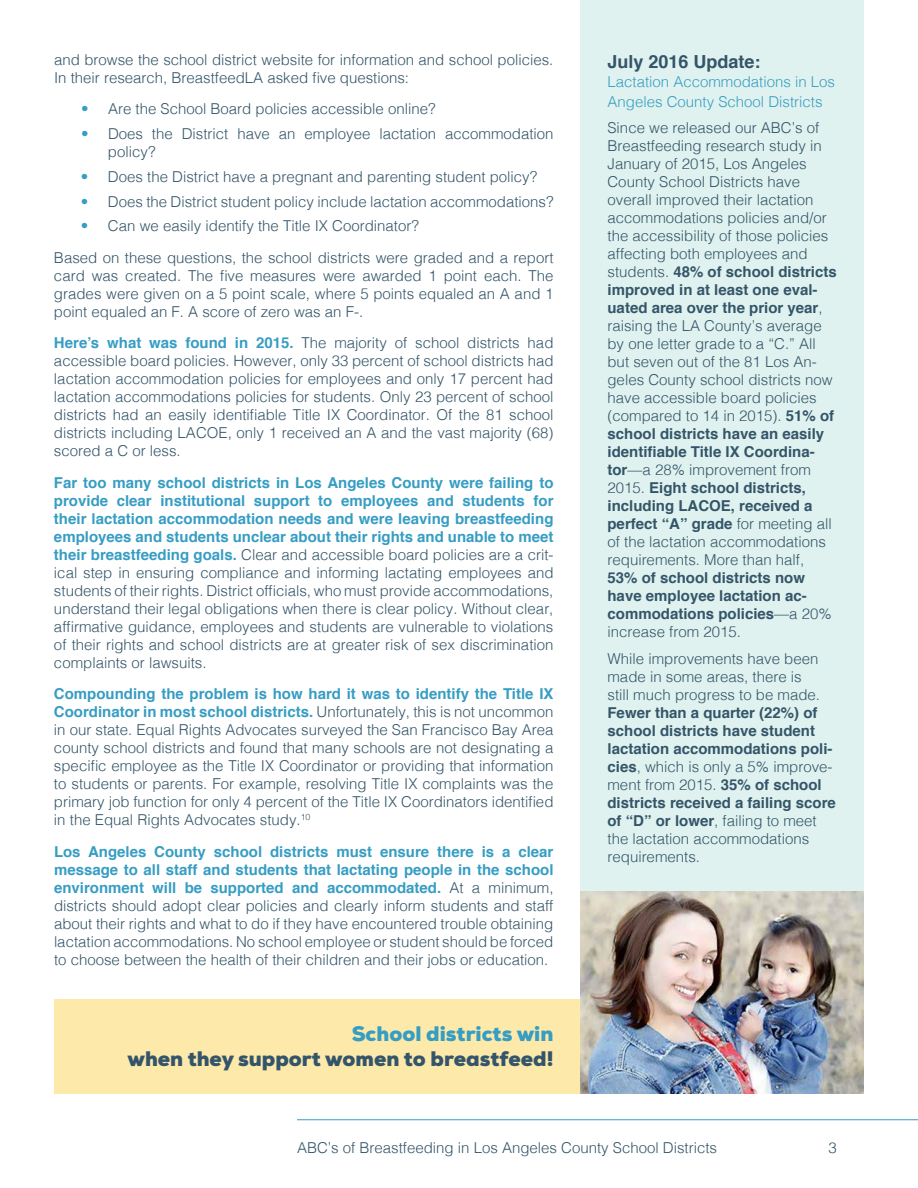
<style>
.page{position:relative;width:918px;height:1188px;background:#fff}
.page>*{position:absolute;margin:0;border:0;box-sizing:border-box;transform-origin:0 0}
.t1{font:900 21px "Nexa";color:#345569}
.t2{font:900 21px "Nexa";color:#369dc3}
.t3{font:700 18px "Helvetica";color:#345569}
.t4{font:300 15px/18px "Helvetica";color:#345569}
.t5{font:700 15px/18px "Helvetica";color:#345569}
.t6{font:300 15px/19.5px "Helvetica";color:#369dc3}
.s1{color:#369dc3}
.s2{font-weight:700;color:#369dc3}
.s3{font-weight:700}
.s4{font-weight:300}
</style>
<div class="page">
<hr style="left:297px;top:1119px;width:621px;height:1px;background:#369dc3">
<div style="left:54px;top:999px;width:526px;height:95px;background:#fde9aa"></div>
<div style="left:580px;top:0;width:284px;height:1026px;background:#e0f2ef"></div>
<img style="left:580px;top:891px;width:284px;height:203px">
<p class="t4" style="left:54px;top:49px;width:501px">and browse the school district website for information and school policies.<br>In their research, BreastfeedLA asked five questions:</p>
<p class="t4" style="left:81px;top:99px;width:356px"><span class="s1">•</span> Are the School Board policies accessible online?</p>
<p class="t4" style="left:108px;top:124px;width:447px;text-indent:-27px"><span class="s1">•</span> Does the District have an employee lactation accommodation policy?</p>
<p class="t4" style="left:81px;top:166px;width:458px"><span class="s1">•</span> Does the District have a pregnant and parenting student policy?</p>
<p class="t4" style="left:81px;top:191px;width:474px"><span class="s1">•</span> Does the District student policy include lactation accommodations?</p>
<p class="t4" style="left:54px;top:209px;width:501px;line-height:31.5px;text-indent:27px"><span class="s1">•</span> Can we easily identify the Title IX Coordinator?<br>Based on these questions, the school districts were graded and a report</p>
<p class="t4" style="left:54px;top:265px;width:501px;text-align:justify">card was created. The five measures were awarded 1 point each. The grades were given on a 5 point scale, where 5 points equaled an A and 1 point equaled an F. A score of zero was an F-.</p>
<p class="t4" style="left:54px;top:333px;width:501px;text-align:justify"><span class="s2">Here’s what was found in 2015.</span> The majority of school districts had accessible board policies. However, only 33 percent of school districts had lactation accommodation policies for employees and only 17 percent had lactation accommodations policies for students. Only 23 percent of school districts had an easily identifiable Title IX Coordinator. Of the 81 school districts including LACOE, only 1 received an A and the vast majority (68) scored a C or less.</p>
<p class="t4" style="left:54px;top:472px;width:501px;text-align:justify"><span class="s2">Far too many school districts in Los Angeles County were failing to provide clear institutional support to employees and students for their lactation accommodation needs and were leaving breastfeeding employees and students unclear about their rights and unable to meet their breastfeeding goals.</span> Clear and accessible board policies are a crit&shy;ical step in ensuring compliance and informing lactating employees and students of their rights. District officials, who must provide accommodations, understand their legal obligations when there is clear policy. Without clear, affirmative guidance, employees and students are vulnerable to violations of their rights and school districts are at greater risk of sex discrimination complaints or lawsuits.</p>
<p class="t4" style="left:54px;top:684px;width:501px;text-align:justify"><span class="s2">Compounding the problem is how hard it was to identify the Title IX Coordinator in most school districts.</span> Unfortunately, this is not uncommon in our state. Equal Rights Advocates surveyed the San Francisco Bay Area county school districts and found that many schools are not designating a specific employee as the Title IX Coordinator or providing that information to students or parents. For example, resolving Title IX complaints was the primary job function for only 4 percent of the Title IX Coordinators identified in the Equal Rights Advocates study.<sup>10</sup></p>
<p class="t4" style="left:54px;top:841px;width:501px;text-align:justify"><span class="s2">Los Angeles County school districts must ensure there is a clear message to all staff and students that lactating people in the school environment will be supported and accommodated.</span> At a minimum, districts should adopt clear policies and clearly inform students and staff about their rights and what to do if they have encountered trouble obtaining lactation accommodations. No school employee or student should be forced to choose between the health of their children and their jobs or education.</p>
<h1 class="t2" style="left:352px;top:1020px;width:203px">School districts win</h1>
<h1 class="t1" style="left:127px;top:1045px;width:428px">when they support women to breastfeed!</h1>
<p class="t3" style="left:608px;top:47px;width:155px">July 2016 Update:</p>
<p class="t6" style="left:608px;top:71px;width:229px">Lactation Accommodations in Los<br>Angeles County School Districts</p>
<p class="t4" style="left:608px;top:118px;width:231px">Since we released our ABC’s of<br>Breastfeeding research study in<br>January of 2015, Los Angeles<br>County School Districts have overall improved their lactation accommodations policies and/or the accessibility of those policies affecting both employees and students. <span class="s3">48% of school districts improved in at least one eval&shy;uated area over the prior year</span>, raising the LA County’s average by one letter grade to a “C.” All but seven out of the 81 Los An&shy;geles County school districts now have accessible board policies (compared to 14 in 2015). <span class="s3">51% of school districts have an easily identifiable Title IX Coordina&shy;tor</span>—a 28% improvement from<br>2015. <span class="s3">Eight school districts, including LACOE, received a perfect “A” grade</span> for meeting all of the lactation accommodations requirements. More than half,</p>
<p class="t5" style="left:608px;top:569px;width:226px">53% of school districts now have employee lactation ac&shy;commodations policies<span class="s4">—a 20% increase from 2015.</span></p>
<p class="t4" style="left:608px;top:648px;width:214px">While improvements have been made in some areas, there is still much progress to be made.</p>
<p class="t5" style="left:608px;top:704px;width:230px">Fewer than a quarter (22%) of school districts have student lactation accommodations poli&shy;cies<span class="s4">, which is only a 5% improve&shy;ment from 2015.</span> 35% of school districts received a failing score of “D” or lower<span class="s4">, failing to meet the lactation accommodations requirements.</span></p>
<p class="t4" style="left:297px;top:1138px;width:422px">ABC’s of Breastfeeding in Los Angeles County School Districts</p>
<p class="t4" style="left:829px;top:1138px;width:10px">3</p>
</div>
